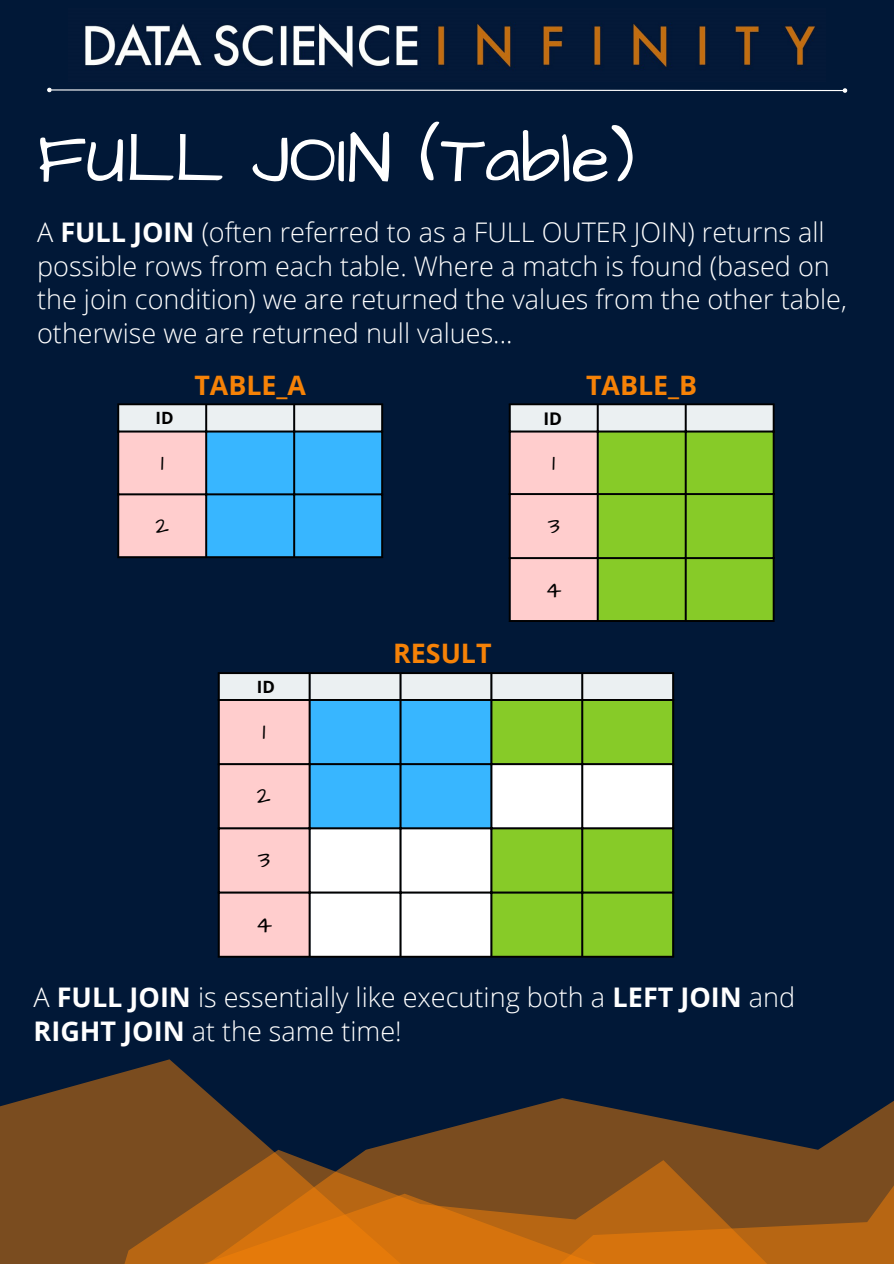
<style>
.page{position:relative;width:894px;height:1264px;background:#fff}
.page>*{position:absolute;margin:0;border:0;box-sizing:border-box;transform-origin:0 0}
.t1{font:70.65px "Architects Daughter";color:#fff}
.t2{font:300 27px/33.8px "Open Sans";color:#fff}
.t3{font:700 26.85px "Open Sans";color:#f68207}
.t4{font:24.3px "Architects Daughter";color:#000}
.t5{font:23.7px "Architects Daughter";color:#000}
.t6{font:700 17.4px "Open Sans";color:#000}
.t7{font:700 16.95px "Open Sans";color:#000}
.s1{font-weight:700}
</style>
<div class="page">
<div style="left:0;top:0;width:893px;height:1263px;background:#011837"></div>
<svg style="left:0;top:1059px;width:224px;height:134px;fill:#7a4c1f"></svg>
<svg style="left:224px;top:1098px;width:669px;height:165px;fill:#7a4c1f"></svg>
<svg style="left:0;top:1193px;width:779px;height:70px;background:#b16314"></svg>
<svg style="left:47px;top:87px;width:800px;height:6px"></svg>
<img style="left:85px;top:23px;width:730px;height:45px">
<svg style="left:119px;top:405px;width:262px;height:151px;background:#8cc4ec"></svg>
<hr style="left:117px;top:405px;width:2px;height:151px;background:#000">
<hr style="left:205px;top:405px;width:2px;height:151px;background:#000">
<hr style="left:293px;top:405px;width:2px;height:151px;background:#000">
<hr style="left:381px;top:405px;width:2px;height:151px;background:#000">
<hr style="left:117px;top:403px;width:266px;height:2px;background:#000">
<hr style="left:117px;top:430px;width:266px;height:2px;background:#000">
<hr style="left:117px;top:493px;width:266px;height:2px;background:#000">
<hr style="left:117px;top:556px;width:266px;height:2px;background:#000">
<svg style="left:510px;top:405px;width:262px;height:215px;background:#b3cd6f"></svg>
<hr style="left:508px;top:405px;width:2px;height:215px;background:#000">
<hr style="left:596px;top:405px;width:2px;height:215px;background:#000">
<hr style="left:684px;top:405px;width:2px;height:215px;background:#000">
<hr style="left:772px;top:405px;width:2px;height:215px;background:#000">
<hr style="left:508px;top:403px;width:266px;height:2px;background:#000">
<hr style="left:508px;top:430px;width:266px;height:2px;background:#000">
<hr style="left:508px;top:493px;width:266px;height:2px;background:#000">
<hr style="left:508px;top:557px;width:266px;height:2px;background:#000">
<hr style="left:508px;top:620px;width:266px;height:2px;background:#000">
<svg style="left:219px;top:674px;width:453px;height:281px;background:#c5cde0"></svg>
<div style="left:492px;top:701px;width:180px;height:62px;background:#87cb28"></div>
<svg style="left:310px;top:765px;width:362px;height:190px;background:#b3deb5"></svg>
<hr style="left:218px;top:674px;width:1px;height:281px;background:#000">
<hr style="left:308px;top:674px;width:2px;height:281px;background:#000">
<hr style="left:399px;top:674px;width:2px;height:281px;background:#000">
<hr style="left:490px;top:674px;width:2px;height:281px;background:#000">
<hr style="left:581px;top:674px;width:2px;height:281px;background:#000">
<hr style="left:672px;top:674px;width:2px;height:281px;background:#000">
<hr style="left:218px;top:672px;width:456px;height:2px;background:#000">
<hr style="left:218px;top:699px;width:456px;height:2px;background:#000">
<hr style="left:218px;top:763px;width:456px;height:2px;background:#000">
<hr style="left:218px;top:827px;width:456px;height:2px;background:#000">
<hr style="left:218px;top:891px;width:456px;height:2px;background:#000">
<hr style="left:218px;top:955px;width:456px;height:2px;background:#000">
<h1 class="t1" style="left:37px;top:112px;width:599px">FULL JOIN (Table)</h1>
<p class="t2" style="left:37px;top:214px;width:811px">A <span class="s1">FULL JOIN</span> (often referred to as a FULL OUTER JOIN) returns all possible rows from each table. Where a match is found (based on the join condition) we are returned the values from the other table, otherwise we are returned null values...</p>
<p class="t3" style="left:194px;top:366px;width:113px">TABLE_A</p>
<p class="t3" style="left:586px;top:366px;width:113px">TABLE_B</p>
<p class="t7" style="left:155px;top:406px;width:20px">ID</p>
<p class="t6" style="left:543px;top:406px;width:20px">ID</p>
<p class="t5" style="left:161px;top:446px;width:5px">1</p>
<p class="t5" style="left:155px;top:509px;width:15px">2</p>
<p class="t7" style="left:257px;top:674px;width:20px">ID</p>
<p class="t4" style="left:262px;top:715px;width:5px">1</p>
<p class="t4" style="left:257px;top:779px;width:15px">2</p>
<p class="t4" style="left:258px;top:843px;width:14px">3</p>
<p class="t4" style="left:255px;top:907px;width:18px">4</p>
<p class="t3" style="left:393px;top:634px;width:100px">RESULT</p>
<p class="t5" style="left:552px;top:446px;width:5px">1</p>
<p class="t5" style="left:547px;top:509px;width:14px">3</p>
<p class="t5" style="left:545px;top:573px;width:18px">4</p>
<p class="t2" style="left:34px;top:979px;width:763px">A <span class="s1">FULL JOIN</span> is essentially like executing both a <span class="s1">LEFT JOIN</span> and<br><span class="s1">RIGHT JOIN</span> at the same time!</p>
</div>
